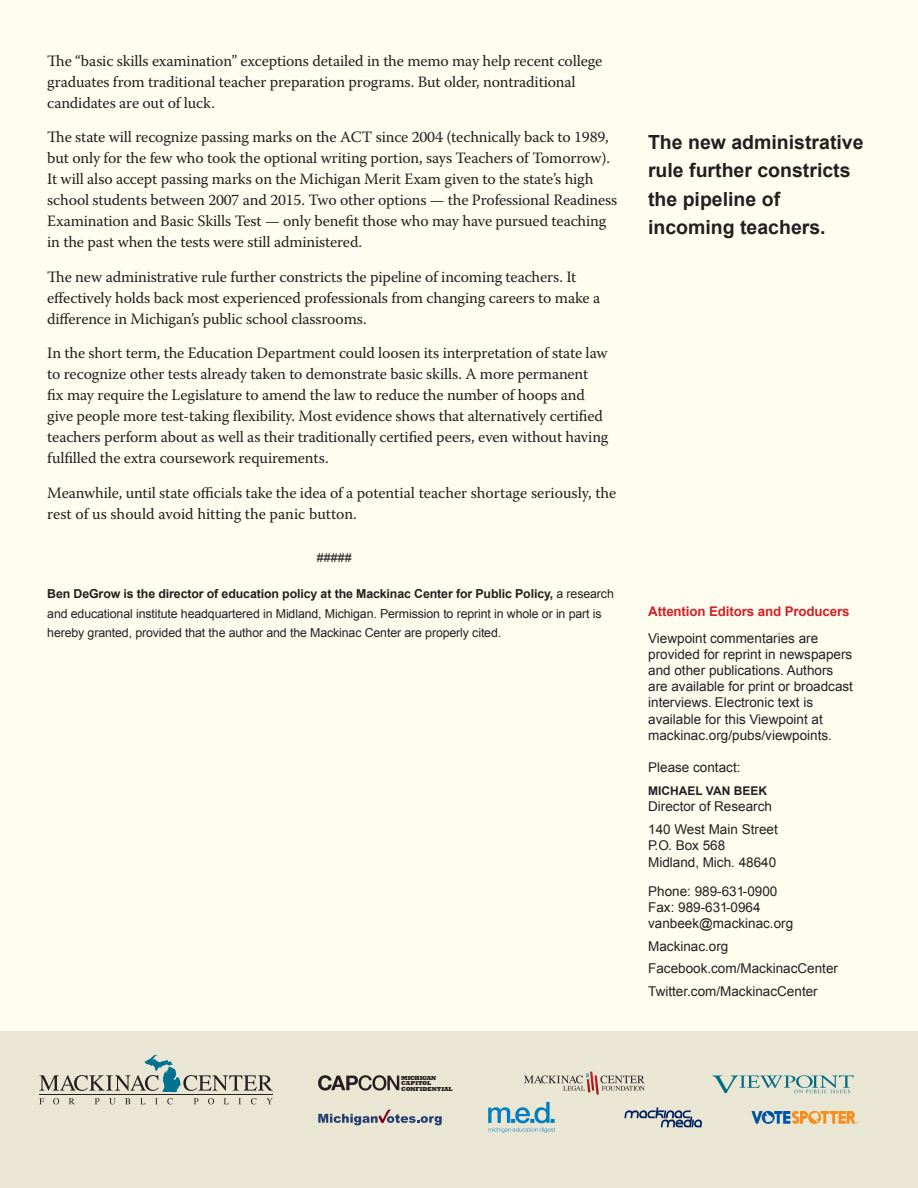
<style>
.page{position:relative;width:918px;height:1188px;background:#fffdf0}
.page>*{position:absolute;margin:0;border:0;box-sizing:border-box;transform-origin:0 0}
._12Second_Page_Quote{font:700 19.5px/28.5px "Arial";color:#231f20}
._13Viewpoint_body_te{font:15.75px/21px "Warnock Pro";letter-spacing:-.01em;color:#231f20}
.t1{font:13.5px/16.2px "Arial";color:#231f20}
.t2{font:700 13.35px "Arial";letter-spacing:-.01em;color:#d1232a}
._13Viewpoint_-_Autho{font:12.3px/19.5px "Arial";letter-spacing:-.01em;color:#231f20}
._12{font:12.3px "Arial";color:#231f20}
.t3{font:700 12px "Arial";color:#231f20}
.t4{font:800 6px/5.2px "Rockwell";color:#231f20}
.s1{font-weight:700}
</style>
<div class="page">
<div style="left:0;top:1031px;width:918px;height:157px;background:#e9e7d4"></div>
<svg style="left:318px;top:1109px;width:124px;height:16px"></svg>
<svg style="left:712px;top:1075px;width:142px;height:18px"></svg>
<svg style="left:624px;top:1107px;width:78px;height:20px"></svg>
<svg style="left:524px;top:1072px;width:121px;height:22px"></svg>
<svg style="left:318px;top:1075px;width:81px;height:16px"></svg>
<svg style="left:488px;top:1102px;width:67px;height:31px"></svg>
<svg style="left:39px;top:1098px;width:5px;height:6px"></svg>
<svg style="left:53px;top:1098px;width:6px;height:6px"></svg>
<svg style="left:69px;top:1098px;width:5px;height:6px"></svg>
<svg style="left:95px;top:1098px;width:5px;height:6px"></svg>
<svg style="left:109px;top:1098px;width:7px;height:6px"></svg>
<svg style="left:125px;top:1098px;width:5px;height:6px"></svg>
<svg style="left:140px;top:1098px;width:6px;height:6px"></svg>
<svg style="left:155px;top:1098px;width:3px;height:6px"></svg>
<svg style="left:167px;top:1098px;width:6px;height:6px"></svg>
<svg style="left:194px;top:1098px;width:5px;height:6px"></svg>
<svg style="left:208px;top:1098px;width:6px;height:6px"></svg>
<svg style="left:224px;top:1098px;width:5px;height:6px"></svg>
<svg style="left:238px;top:1098px;width:3px;height:6px"></svg>
<svg style="left:251px;top:1098px;width:5px;height:6px"></svg>
<svg style="left:267px;top:1098px;width:6px;height:6px"></svg>
<hr style="left:39px;top:1094px;width:234px;height:1px;background:#231f20">
<svg style="left:39px;top:1055px;width:234px;height:37px"></svg>
<svg style="left:752px;top:1111px;width:106px;height:13px"></svg>
<p class="_13Viewpoint_body_te" style="left:47px;top:50px;width:557px">The “basic skills examination” exceptions detailed in the memo may help recent college graduates from traditional teacher preparation programs. But older, nontraditional candidates are out of luck.</p>
<p class="_13Viewpoint_body_te" style="left:47px;top:126px;width:572px">The state will recognize passing marks on the ACT since 2004 (technically back to 1989, but only for the few who took the optional writing portion, says Teachers of Tomorrow).<br>It will also accept passing marks on the Michigan Merit Exam given to the state’s high school students between 2007 and 2015. Two other options — the Professional Readiness Examination and Basic Skills Test — only benefit those who may have pursued teaching in the past when the tests were still administered.</p>
<p class="_13Viewpoint_body_te" style="left:47px;top:266px;width:555px">The new administrative rule further constricts the pipeline of incoming teachers. It effectively holds back most experienced professionals from changing careers to make a difference in Michigan’s public school classrooms.</p>
<p class="_13Viewpoint_body_te" style="left:47px;top:342px;width:563px">In the short term, the Education Department could loosen its interpretation of state law to recognize other tests already taken to demonstrate basic skills. A more permanent fix may require the Legislature to amend the law to reduce the number of hoops and give people more test-taking flexibility. Most evidence shows that alternatively certified teachers perform about as well as their traditionally certified peers, even without having fulfilled the extra coursework requirements.</p>
<p class="_13Viewpoint_body_te" style="left:47px;top:482px;width:571px">Meanwhile, until state officials take the idea of a potential teacher shortage seriously, the rest of us should avoid hitting the panic button.</p>
<p class="_12" style="left:317px;top:550px;width:36px">#####</p>
<p class="_13Viewpoint_-_Autho" style="left:47px;top:584px;width:568px"><span class="s1">Ben DeGrow is the director of education policy at the Mackinac Center for Public Policy,</span> a research and educational institute headquartered in Midland, Michigan. Permission to reprint in whole or in part is hereby granted, provided that the author and the Mackinac Center are properly cited.</p>
<p class="_12Second_Page_Quote" style="left:648px;top:128px;width:217px">The new administrative rule further constricts the pipeline of incoming teachers.</p>
<p class="t2" style="left:648px;top:602px;width:203px">Attention Editors and Producers</p>
<p class="t1" style="left:648px;top:630px;width:206px">Viewpoint commentaries are provided for reprint in newspapers and other publications. Authors are available for print or broadcast interviews. Electronic text is available for this Viewpoint at mackinac.org/pubs/viewpoints.</p>
<p class="t1" style="left:648px;top:759px;width:94px">Please contact:</p>
<p class="t3" style="left:648px;top:783px;width:120px">MICHAEL VAN BEEK</p>
<p class="t1" style="left:648px;top:795px;width:131px;line-height:23px">Director of Research<br>140 West Main Street</p>
<p class="t1" style="left:648px;top:838px;width:130px">P.O. Box 568<br>Midland, Mich. 48640</p>
<p class="t1" style="left:648px;top:883px;width:147px">Phone: 989-631-0900<br>Fax: 989-631-0964 vanbeek@mackinac.org</p>
<p class="t1" style="left:648px;top:935px;width:191px;line-height:22.5px">Mackinac.org<br>Facebook.com/MackinacCenter<br>Twitter.com/MackinacCenter</p>
<p class="t4" style="left:401px;top:1075px;width:53px">MICHIGAN<br>CAPITOL<br>CONFIDENTIAL</p>
</div>
